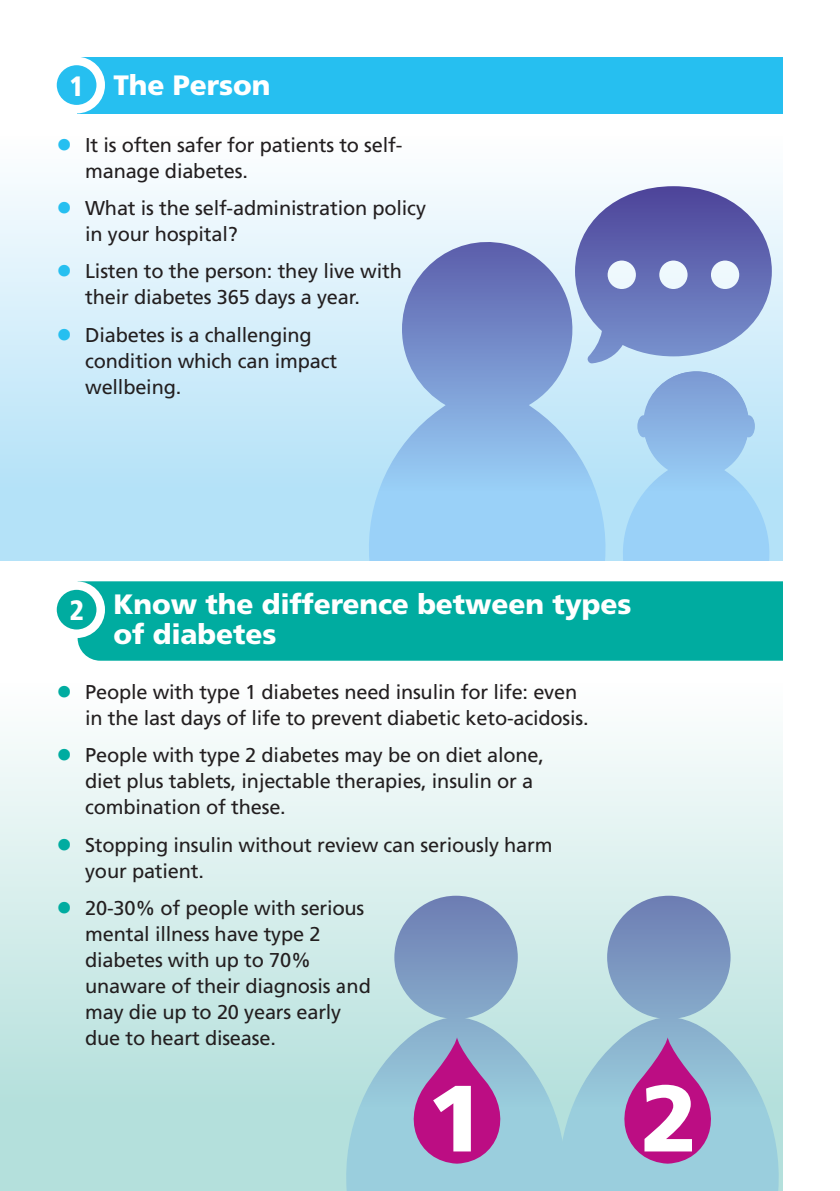
<style>
.page{position:relative;width:840px;height:1191px;background:#fff}
.page>*{position:absolute;margin:0;border:0;box-sizing:border-box;transform-origin:0 0}
.t1{font:900 28px/30px "Frutiger";letter-spacing:-.005em;color:#fff}
.t2{font:900 condensed 28px "Frutiger";color:#fff}
.t3{font:20px/26px "Frutiger";letter-spacing:-.01em;color:#231f20}
.s1{color:#26bff0}
.s2{color:#00aca0}
</style>
<div class="page">
<div style="left:0;top:136px;width:782px;height:425px;background:linear-gradient(to bottom,#fcfdfe,#aadef7)"></div>
<div style="left:0;top:683px;width:782px;height:508px;background:linear-gradient(to bottom,#fcfdfd,#aadcd7)"></div>
<div style="left:78px;top:581px;width:704px;height:79px;background:#00aca0"></div>
<svg style="left:52px;top:585px;width:49px;height:49px"></svg>
<div style="left:48px;top:581px;width:57px;height:57px;border:9px solid #fff;border-radius:50%"></div>
<div style="left:78px;top:57px;width:704px;height:56px;background:#26bff0"></div>
<div style="left:52px;top:61px;width:49px;height:48px;background:#26bff0;border-radius:50%"></div>
<div style="left:48px;top:57px;width:57px;height:56px;border:9px solid #fff;border-radius:50%"></div>
<svg style="left:367px;top:232px;width:207px;height:329px;background:#98bae4"></svg>
<svg style="left:574px;top:186px;width:197px;height:375px;background:#98b3de"></svg>
<div style="left:643px;top:371px;width:105px;height:107px;background:linear-gradient(to bottom,#7c99d2,#96caf3);border-radius:50%"></div>
<div style="left:637px;top:415px;width:12px;height:22px;background:#89b2e3;border-radius:50%"></div>
<div style="left:742px;top:415px;width:12px;height:22px;background:#89b1e3;border-radius:50%"></div>
<div style="left:394px;top:895px;width:123px;height:124px;background:linear-gradient(to bottom,#7080b5,#85a9ca);border-radius:50%"></div>
<div style="left:606px;top:895px;width:124px;height:124px;background:linear-gradient(to bottom,#7080b5,#86aaca);border-radius:50%"></div>
<svg style="left:344px;top:1017px;width:436px;height:174px;background:#a8b5d0"></svg>
<h1 class="t2" style="left:69px;top:69px;width:16px">1</h1>
<h1 class="t1" style="left:113px;top:69px;width:158px">The Person</h1>
<p class="t3" style="left:85px;top:131px;width:318px;text-indent:-28px"><span class="s1">●</span> It is often safer for patients to self&shy;manage diabetes.</p>
<p class="t3" style="left:85px;top:195px;width:342px;text-indent:-28px"><span class="s1">●</span> What is the self-administration policy in your hospital?</p>
<p class="t3" style="left:85px;top:258px;width:318px;text-indent:-28px"><span class="s1">●</span> Listen to the person: they live with their diabetes 365 days a year.</p>
<p class="t3" style="left:85px;top:322px;width:253px;text-indent:-28px"><span class="s1">●</span> Diabetes is a challenging condition which can impact wellbeing.</p>
<h1 class="t1" style="left:113px;top:589px;width:519px">Know the difference between types of diabetes</h1>
<p class="t3" style="left:85px;top:679px;width:504px;text-indent:-28px"><span class="s2">●</span> People with type 1 diabetes need insulin for life: even in the last days of life to prevent diabetic keto-acidosis.</p>
<p class="t3" style="left:85px;top:742px;width:460px;text-indent:-28px"><span class="s2">●</span> People with type 2 diabetes may be on diet alone, diet plus tablets, injectable therapies, insulin or a combination of these.</p>
<p class="t3" style="left:85px;top:831px;width:468px;text-indent:-28px"><span class="s2">●</span> Stopping insulin without review can seriously harm your patient.</p>
<p class="t3" style="left:85px;top:895px;width:287px;text-indent:-28px"><span class="s2">●</span> 20-30% of people with serious mental illness have type 2 diabetes with up to 70% unaware of their diagnosis and may die up to 20 years early due to heart disease.</p>
<h1 class="t2" style="left:69px;top:593px;width:16px">2</h1>
</div>
